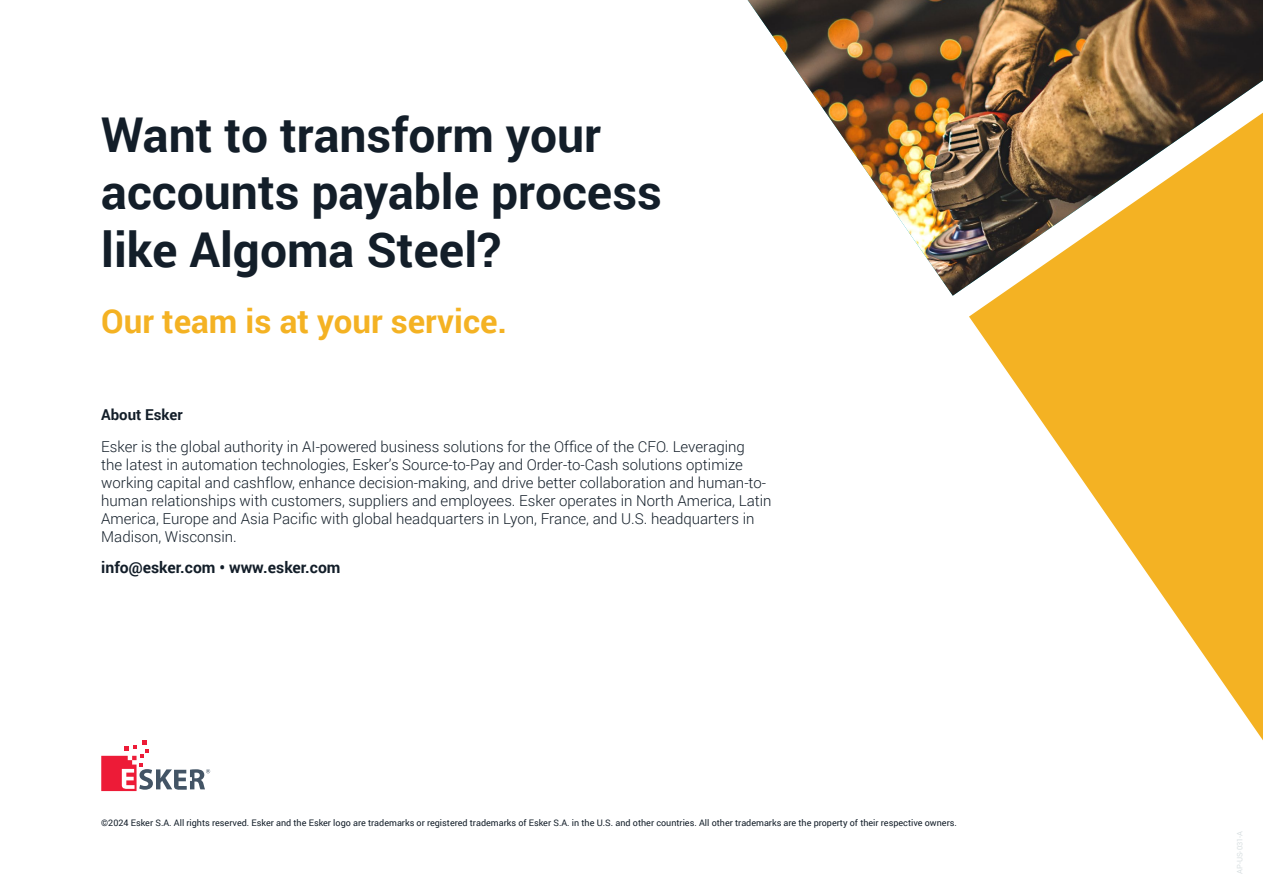
<style>
.page{position:relative;width:1263px;height:893px;background:#fff}
.page>*{position:absolute;margin:0;border:0;box-sizing:border-box;transform-origin:0 0}
.t1{font:700 48px/57.6px "Roboto";color:#131e29}
.t2{font:700 33px "Roboto";color:#f4b223}
.t3{font:700 15.75px "Roboto";color:#131e29}
.t4{font:300 15px/18px "Roboto";color:#131e29}
.t5{font:700 15px "Roboto";color:#131e29}
.t6{font:9px "Roboto";color:#131e29}
.t7{font:7.5px "Roboto";color:#d8dfe1}
</style>
<div class="page">
<svg style="left:969px;top:296px;width:294px;height:444px;fill:#f4b223"></svg>
<img style="left:748px;top:0;width:515px;height:296px">
<svg style="left:101px;top:740px;width:109px;height:51px"></svg>
<h1 class="t1" style="left:101px;top:104px;width:562px">Want to transform your accounts payable process like Algoma Steel?</h1>
<h2 class="t2" style="left:101px;top:298px;width:407px">Our team is at your service.</h2>
<p class="t5" style="left:101px;top:404px;width:83px">About Esker</p>
<p class="t4" style="left:101px;top:437px;width:672px">Esker is the global authority in AI-powered business solutions for the Office of the CFO. Leveraging<br>the latest in automation technologies, Esker’s Source-to-Pay and Order-to-Cash solutions optimize working capital and cashflow, enhance decision-making, and drive better collaboration and human-to&shy;human relationships with customers, suppliers and employees. Esker operates in North America, Latin America, Europe and Asia Pacific with global headquarters in Lyon, France, and U.S. headquarters in Madison, Wisconsin.</p>
<p class="t3" style="left:101px;top:556px;width:241px">info@esker.com • www.esker.com</p>
<p class="t6" style="left:101px;top:816px;width:857px">©2024 Esker S.A. All rights reserved. Esker and the Esker logo are trademarks or registered trademarks of Esker S.A. in the U.S. and other countries. All other trademarks are the property of their respective owners.</p>
<p class="t7" style="left:1234px;top:874px;width:45px;rotate:-90deg">AP-US-031-A</p>
</div>
